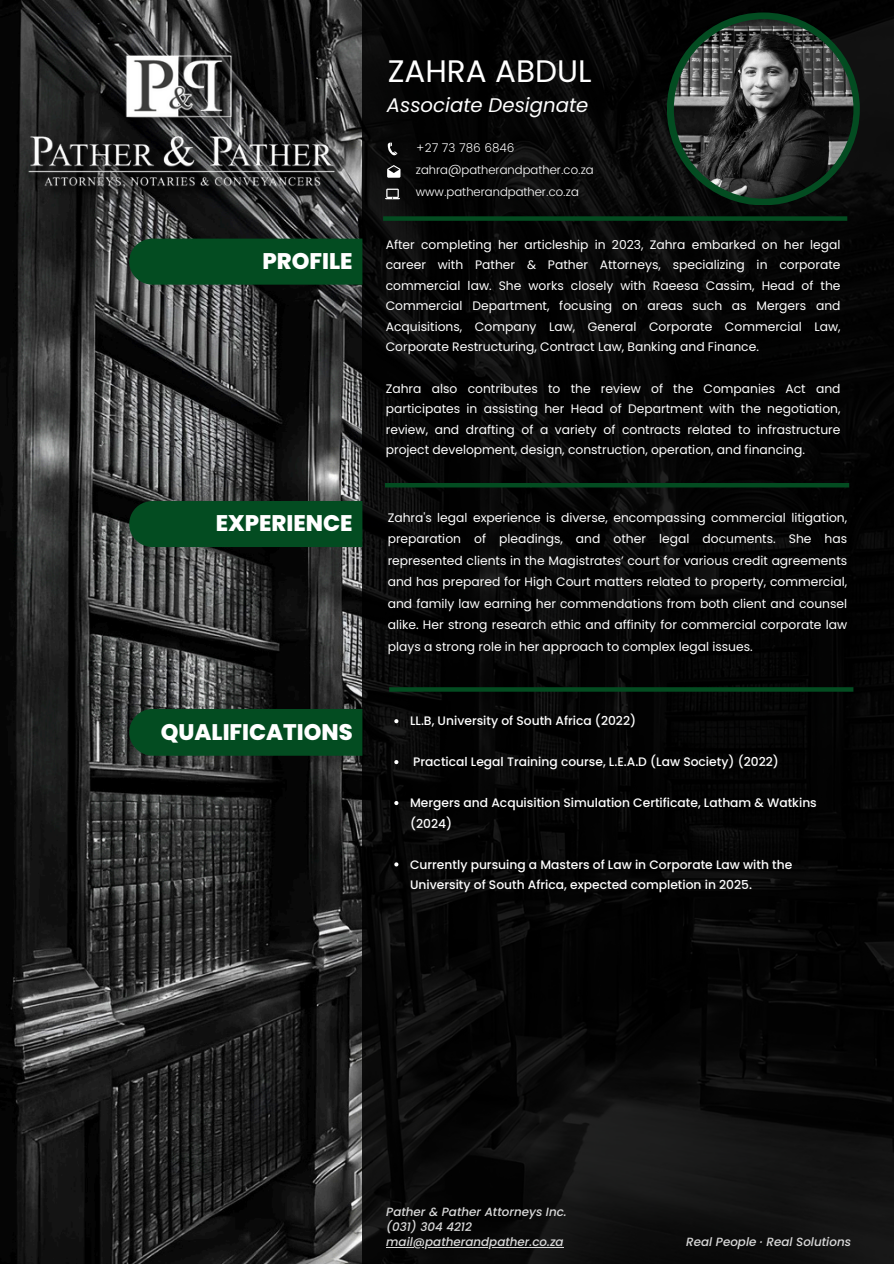
<style>
.page{position:relative;width:894px;height:1264px;background:#fff}
.page>*{position:absolute;margin:0;border:0;box-sizing:border-box;transform-origin:0 0}
.t1{font:31.05px "Poppins";color:#fff}
.t2{font:800 22.65px "Poppins";color:#fff}
.t3{font:800 22.5px "Poppins";color:#fff}
.t4{font:italic 19.65px "Poppins";color:#fff}
.t5{font:12.3px/20.5px "Poppins";color:#fff;text-align:justify}
.t6{font:500 12.3px/20.4px "Poppins";color:#fff}
.t7{font:italic 500 11.85px/14.9px "Poppins";color:#d9d9d9}
.t8{font:300 11.85px "Poppins";color:#fff}
</style>
<div class="page">
<img style="left:0;top:261px;width:362px;height:1002px">
<div style="left:362px;top:0;width:531px;height:1263px;background:#000"></div>
<div style="left:129px;top:501px;width:233px;height:46px;background:#034c21"></div>
<div style="left:666px;top:12px;width:193px;height:193px;background:#034c21;border-radius:50%"></div>
<svg style="left:387px;top:165px;width:13px;height:13px"></svg>
<svg style="left:385px;top:189px;width:14px;height:10px"></svg>
<svg style="left:387px;top:142px;width:10px;height:14px"></svg>
<div style="left:383px;top:216px;width:464px;height:5px;background:#034c21"></div>
<hr style="left:385px;top:483px;width:464px;height:4px;background:#034c21">
<svg style="left:389px;top:687px;width:464px;height:4px;fill:#034c21"></svg>
<div style="left:129px;top:261px;width:233px;height:24px;background:#034c21"></div>
<div style="left:129px;top:708px;width:233px;height:47px;background:#034c21"></div>
<img style="left:0;top:0;width:375px;height:261px">
<hr style="left:386px;top:1246px;width:177px;height:1px;background:#d9d9d9">
<svg style="left:394px;top:719px;width:4px;height:4px"></svg>
<svg style="left:394px;top:760px;width:4px;height:4px"></svg>
<svg style="left:394px;top:801px;width:4px;height:4px"></svg>
<svg style="left:394px;top:862px;width:4px;height:4px"></svg>
<img style="left:673px;top:19px;width:180px;height:180px;border-radius:50%">
<p class="t2" style="left:262px;top:245px;width:92px">PROFILE</p>
<p class="t2" style="left:216px;top:507px;width:138px">EXPERIENCE</p>
<p class="t3" style="left:161px;top:716px;width:193px">QUALIFICATIONS</p>
<h1 class="t1" style="left:387px;top:49px;width:205px">ZAHRA ABDUL</h1>
<h3 class="t4" style="left:386px;top:92px;width:203px">Associate Designate</h3>
<p class="t8" style="left:416px;top:141px;width:100px">+27 73 786 6846</p>
<p class="t8" style="left:416px;top:163px;width:179px">zahra@patherandpather.co.za</p>
<p class="t8" style="left:416px;top:185px;width:164px">www.patherandpather.co.za</p>
<p class="t5" style="left:385px;top:234px;width:456px">After completing her articleship in 2023, Zahra embarked on her legal career with Pather &amp; Pather Attorneys, specializing in corporate commercial law. She works closely with Raeesa Cassim, Head of the Commercial Department, focusing on areas such as Mergers and Acquisitions, Company Law, General Corporate Commercial Law, Corporate Restructuring, Contract Law, Banking and Finance.</p>
<p class="t5" style="left:385px;top:378px;width:456px">Zahra also contributes to the review of the Companies Act and participates in assisting her Head of Department with the negotiation, review, and drafting of a variety of contracts related to infrastructure project development, design, construction, operation, and financing.</p>
<p class="t5" style="left:387px;top:506px;width:461px;line-height:21.6px">Zahra's legal experience is diverse, encompassing commercial litigation, preparation of pleadings, and other legal documents. She has represented clients in the Magistrates’ court for various credit agreements and has prepared for High Court matters related to property, commercial, and family law earning her commendations from both client and counsel alike. Her strong research ethic and affinity for commercial corporate law plays a strong role in her approach to complex legal issues.</p>
<p class="t6" style="left:410px;top:710px;width:227px">LL.B, University of South Africa (2022)</p>
<p class="t6" style="left:413px;top:751px;width:367px">Practical Legal Training course, L.E.A.D (Law Society) (2022)</p>
<p class="t6" style="left:410px;top:792px;width:408px">Mergers and Acquisition Simulation Certificate, Latham &amp; Watkins (2024)</p>
<p class="t6" style="left:410px;top:854px;width:383px">Currently pursuing a Masters of Law in Corporate Law with the<br>University of South Africa, expected completion in 2025.</p>
<p class="t7" style="left:386px;top:1204px;width:182px">Pather &amp; Pather Attorneys Inc. (031) 304 4212</p>
<p class="t7" style="left:386px;top:1234px;width:179px">mail@patherandpather.co.za</p>
<p class="t7" style="left:686px;top:1234px;width:166px">Real People ∙ Real Solutions</p>
</div>
